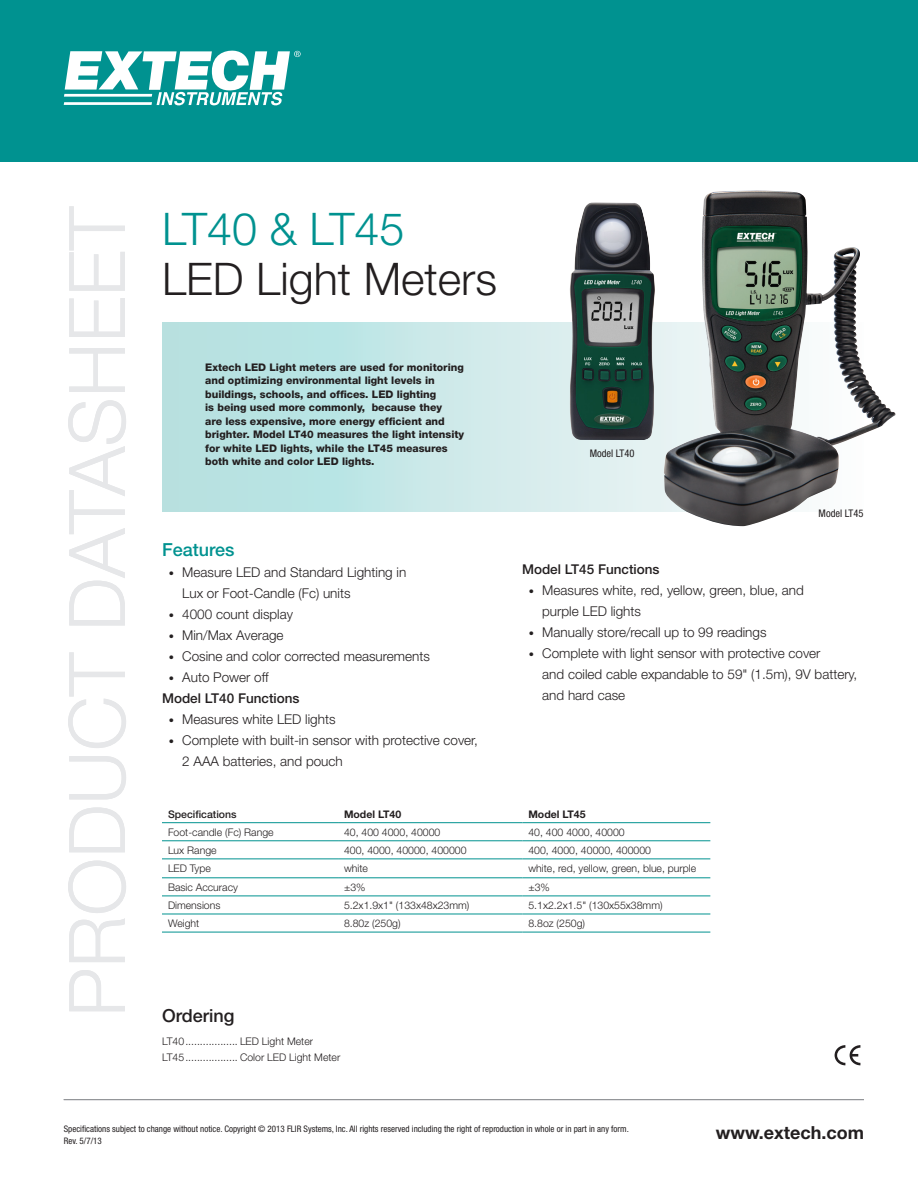
<style>
.page{position:relative;width:918px;height:1188px;background:#fff}
.page>*{position:absolute;margin:0;border:0;box-sizing:border-box;transform-origin:0 0}
.t1{font:300 78px "Helvetica Neue LT";color:#e6e7e9}
.t2{font:300 45px/49.5px "Helvetica Neue LT";color:#231f20}
.t3{font:700 18px "Helvetica Neue LT";color:#231f20}
.t4{font:500 18px "Helvetica Neue LT";color:#009290}
.t5{font:500 18px "Helvetica Neue LT";color:#231f20}
.t6{font:300 13.5px/21px "Helvetica Neue LT";color:#231f20}
.t7{font:500 13.5px "Helvetica Neue LT";color:#231f20}
.t8{font:300 10.5px "Helvetica Neue LT";color:#231f20}
.t9{font:800 10.5px/13.5px "Helvetica Neue LT";color:#231f20}
.t10{font:700 10.5px "Helvetica Neue LT";color:#231f20}
.t11{font:condensed 10.5px "Helvetica Neue LT";color:#231f20}
.t12{font:500 10.5px "Helvetica Neue LT";color:#231f20}
.t13{font:condensed 9px/12px "Helvetica Neue LT";color:#231f20}
.s1{color:#009290}
.s2{font-size:10.5px}
</style>
<div class="page">
<div style="left:0;top:0;width:918px;height:162px;background:#009290"></div>
<svg style="left:64px;top:51px;width:237px;height:54px"></svg>
<hr style="left:64px;top:1099px;width:800px;height:1px;background:#939598">
<svg style="left:162px;top:323px;width:502px;height:189px;background:#c6e7e7"></svg>
<hr style="left:162px;top:822px;width:176px;height:1px;background:#009290">
<hr style="left:338px;top:822px;width:184px;height:1px;background:#009290">
<hr style="left:522px;top:822px;width:188px;height:1px;background:#009290">
<hr style="left:162px;top:840px;width:176px;height:1px;background:#009290">
<hr style="left:338px;top:840px;width:184px;height:1px;background:#009290">
<hr style="left:522px;top:840px;width:188px;height:1px;background:#009290">
<hr style="left:162px;top:859px;width:176px;height:1px;background:#009290">
<hr style="left:338px;top:859px;width:184px;height:1px;background:#009290">
<hr style="left:522px;top:859px;width:188px;height:1px;background:#009290">
<hr style="left:162px;top:877px;width:176px;height:1px;background:#009290">
<hr style="left:338px;top:877px;width:184px;height:1px;background:#009290">
<hr style="left:522px;top:877px;width:188px;height:1px;background:#009290">
<hr style="left:162px;top:896px;width:176px;height:1px;background:#009290">
<hr style="left:338px;top:896px;width:184px;height:1px;background:#009290">
<hr style="left:522px;top:896px;width:188px;height:1px;background:#009290">
<hr style="left:162px;top:914px;width:176px;height:1px;background:#009290">
<hr style="left:338px;top:914px;width:184px;height:1px;background:#009290">
<hr style="left:522px;top:914px;width:188px;height:1px;background:#009290">
<hr style="left:162px;top:932px;width:176px;height:1px;background:#009290">
<hr style="left:338px;top:932px;width:184px;height:1px;background:#009290">
<hr style="left:522px;top:932px;width:188px;height:1px;background:#009290">
<svg style="left:835px;top:1045px;width:25px;height:20px"></svg>
<img style="left:570px;top:202px;width:85px;height:238px">
<img style="left:664px;top:190px;width:232px;height:336px">
<p class="t1" style="left:50px;top:1017px;width:812px;rotate:-90deg">PRODUCT DATASHEET</p>
<p class="t2" style="left:162px;top:204px;width:337px"><span class="s1">LT40 &amp; LT45<br></span>LED Light Meters</p>
<p class="t9" style="left:205px;top:360px;width:261px">Extech LED Light meters are used for monitoring and optimizing environmental light levels in buildings, schools, and offices. LED lighting<br>is being used more commonly, because they<br>are less expensive, more energy efficient and brighter. Model LT40 measures the light intensity for white LED lights, while the LT45 measures both white and color LED lights.</p>
<p class="t11" style="left:590px;top:447px;width:46px">Model LT40</p>
<p class="t11" style="left:819px;top:507px;width:46px">Model LT45</p>
<p class="t4" style="left:162px;top:539px;width:74px">Features</p>
<p class="t6" style="left:182px;top:561px;width:226px;text-indent:-14px"><span class="s2">•</span> Measure LED and Standard Lighting in<br>Lux or Foot-Candle (Fc) units</p>
<p class="t6" style="left:169px;top:603px;width:126px"><span class="s2">•</span> 4000 count display</p>
<p class="t6" style="left:169px;top:624px;width:116px"><span class="s2">•</span> Min/Max Average</p>
<p class="t6" style="left:169px;top:645px;width:263px"><span class="s2">•</span> Cosine and color corrected measurements</p>
<p class="t6" style="left:169px;top:666px;width:101px"><span class="s2">•</span> Auto Power off</p>
<p class="t7" style="left:162px;top:690px;width:139px">Model LT40 Functions</p>
<p class="t6" style="left:169px;top:708px;width:168px"><span class="s2">•</span> Measures white LED lights</p>
<p class="t6" style="left:182px;top:729px;width:297px;text-indent:-14px"><span class="s2">•</span> Complete with built-in sensor with protective cover,<br>2 AAA batteries, and pouch</p>
<p class="t7" style="left:522px;top:561px;width:139px">Model LT45 Functions</p>
<p class="t6" style="left:542px;top:579px;width:263px;text-indent:-14px"><span class="s2">•</span> Measures white, red, yellow, green, blue, and purple LED lights</p>
<p class="t6" style="left:529px;top:621px;width:239px"><span class="s2">•</span> Manually store/recall up to 99 readings</p>
<p class="t6" style="left:542px;top:642px;width:317px;text-indent:-14px"><span class="s2">•</span> Complete with light sensor with protective cover<br>and coiled cable expandable to 59" (1.5m), 9V battery, and hard case</p>
<p class="t12" style="left:168px;top:808px;width:70px">Specifications</p>
<p class="t10" style="left:344px;top:807px;width:59px">Model LT40</p>
<p class="t10" style="left:528px;top:807px;width:59px">Model LT45</p>
<p class="t8" style="left:168px;top:826px;width:107px">Foot-candle (Fc) Range</p>
<p class="t8" style="left:344px;top:826px;width:98px">40, 400 4000, 40000</p>
<p class="t8" style="left:528px;top:826px;width:98px">40, 400 4000, 40000</p>
<p class="t8" style="left:168px;top:844px;width:50px">Lux Range</p>
<p class="t8" style="left:344px;top:844px;width:124px">400, 4000, 40000, 400000</p>
<p class="t8" style="left:528px;top:844px;width:124px">400, 4000, 40000, 400000</p>
<p class="t8" style="left:168px;top:862px;width:44px">LED Type</p>
<p class="t8" style="left:344px;top:862px;width:25px">white</p>
<p class="t8" style="left:528px;top:862px;width:169px">white, red, yellow, green, blue, purple</p>
<p class="t8" style="left:168px;top:881px;width:72px">Basic Accuracy</p>
<p class="t8" style="left:344px;top:881px;width:23px">±3%</p>
<p class="t8" style="left:528px;top:881px;width:23px">±3%</p>
<p class="t8" style="left:168px;top:899px;width:54px">Dimensions</p>
<p class="t8" style="left:344px;top:899px;width:127px">5.2x1.9x1" (133x48x23mm)</p>
<p class="t8" style="left:528px;top:899px;width:136px">5.1x2.2x1.5" (130x55x38mm)</p>
<p class="t8" style="left:168px;top:917px;width:33px">Weight</p>
<p class="t8" style="left:344px;top:917px;width:58px">8.80z (250g)</p>
<p class="t8" style="left:528px;top:917px;width:58px">8.8oz (250g)</p>
<p class="t5" style="left:162px;top:1004px;width:74px">Ordering</p>
<p class="t8" style="left:162px;top:1035px;width:153px">LT40.................. LED Light Meter</p>
<p class="t8" style="left:162px;top:1051px;width:180px">LT45.................. Color LED Light Meter</p>
<p class="t13" style="left:64px;top:1123px;width:567px">Specifications subject to change without notice. Copyright © 2013 FLIR Systems, Inc. All rights reserved including the right of reproduction in whole or in part in any form.<br>Rev. 5/7/13</p>
<p class="t3" style="left:716px;top:1122px;width:150px">www.extech.com</p>
</div>
